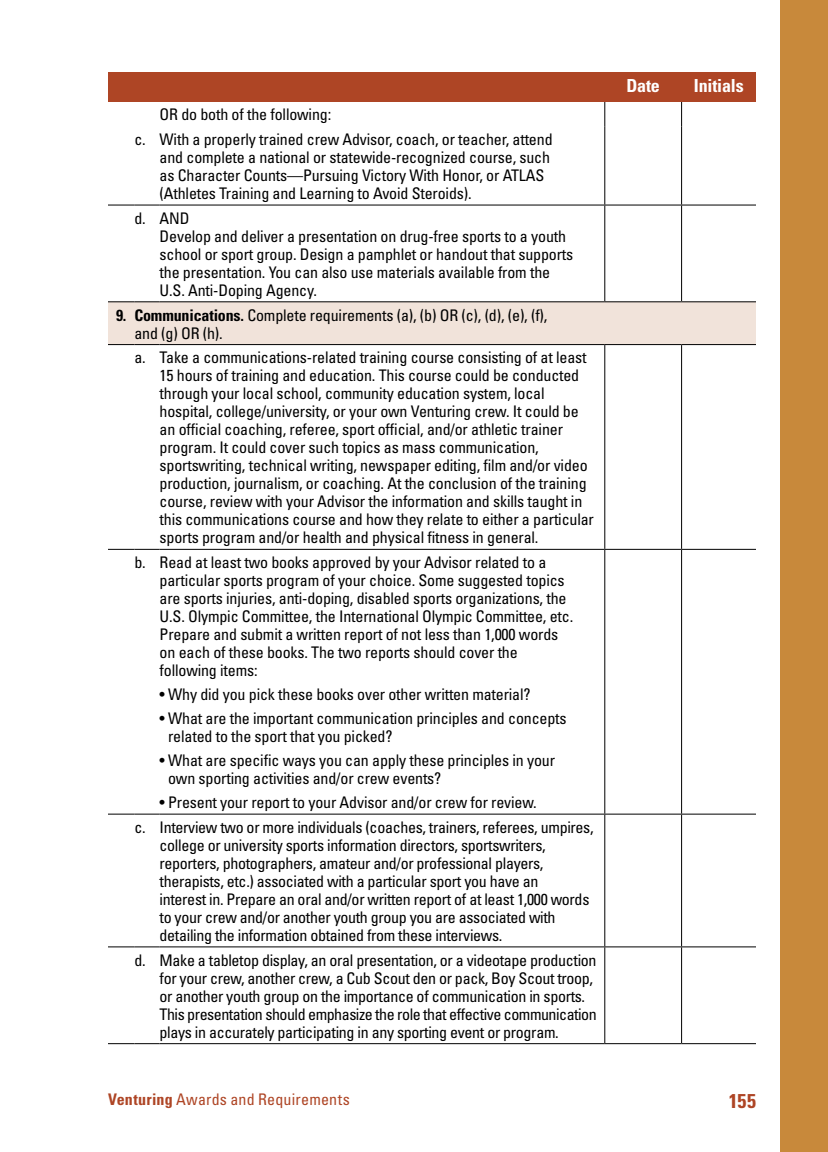
<style>
.page{position:relative;width:828px;height:1152px;background:#fff}
.page>*{position:absolute;margin:0;border:0;box-sizing:border-box;transform-origin:0 0}
.t1{font:700 condensed 20px "Univers";color:#ae4525}
.t2{font:700 condensed 18px "Univers";letter-spacing:-.01em;color:#fff}
.t3{font:condensed 16px/18px "Univers";letter-spacing:-.01em;color:#000}
.t4{font:condensed 16px "Univers";letter-spacing:.015em;color:#ae4525}
.s1{font-weight:700}
</style>
<div class="page">
<svg style="left:108px;top:72px;width:648px;height:54px"></svg>
<hr style="left:604px;top:126px;width:1px;height:79px;background:#000">
<hr style="left:681px;top:126px;width:1px;height:79px;background:#000">
<svg style="left:108px;top:205px;width:52px;height:1px"></svg>
<hr style="left:160px;top:205px;width:445px;height:1px;background:#000">
<hr style="left:605px;top:205px;width:77px;height:1px;background:#000">
<hr style="left:604px;top:206px;width:1px;height:95px;background:#000">
<hr style="left:682px;top:205px;width:74px;height:1px;background:#000">
<hr style="left:681px;top:206px;width:1px;height:95px;background:#000">
<div style="left:108px;top:301px;width:648px;height:44px;background:#f1e3da"></div>
<hr style="left:160px;top:344px;width:445px;height:1px;background:#000">
<hr style="left:605px;top:344px;width:77px;height:1px;background:#000">
<hr style="left:604px;top:345px;width:1px;height:204px;background:#000">
<hr style="left:682px;top:344px;width:74px;height:1px;background:#000">
<hr style="left:681px;top:345px;width:1px;height:204px;background:#000">
<svg style="left:108px;top:549px;width:52px;height:1px"></svg>
<hr style="left:160px;top:549px;width:445px;height:1px;background:#000">
<hr style="left:605px;top:549px;width:77px;height:1px;background:#000">
<hr style="left:604px;top:550px;width:1px;height:264px;background:#000">
<hr style="left:682px;top:549px;width:74px;height:1px;background:#000">
<hr style="left:681px;top:550px;width:1px;height:264px;background:#000">
<svg style="left:108px;top:814px;width:52px;height:1px"></svg>
<hr style="left:160px;top:814px;width:445px;height:1px;background:#000">
<hr style="left:605px;top:814px;width:77px;height:1px;background:#000">
<hr style="left:604px;top:815px;width:1px;height:131px;background:#000">
<hr style="left:682px;top:814px;width:74px;height:1px;background:#000">
<hr style="left:681px;top:815px;width:1px;height:131px;background:#000">
<svg style="left:108px;top:946px;width:52px;height:1px"></svg>
<hr style="left:160px;top:946px;width:445px;height:1px;background:#000">
<hr style="left:605px;top:946px;width:77px;height:1px;background:#000">
<hr style="left:604px;top:947px;width:1px;height:96px;background:#000">
<hr style="left:682px;top:946px;width:74px;height:1px;background:#000">
<hr style="left:681px;top:947px;width:1px;height:96px;background:#000">
<svg style="left:108px;top:1043px;width:52px;height:1px"></svg>
<hr style="left:160px;top:1043px;width:445px;height:1px;background:#000">
<hr style="left:605px;top:1043px;width:77px;height:1px;background:#000">
<hr style="left:682px;top:1043px;width:74px;height:1px;background:#000">
<div style="left:780px;top:0;width:48px;height:1152px;background:#c8893b"></div>
<p class="t3" style="left:134px;top:102px;width:420px;line-height:24.8px;text-indent:25px">OR do both of the following:<br>c. With a properly trained crew Advisor, coach, or teacher, attend</p>
<p class="t3" style="left:160px;top:148px;width:392px">and complete a national or statewide-recognized course, such as Character Counts—Pursuing Victory With Honor, or ATLAS (Athletes Training and Learning to Avoid Steroids).</p>
<p class="t3" style="left:160px;top:209px;width:415px;text-indent:-25px">d. AND<br>Develop and deliver a presentation on drug-free sports to a youth school or sport group. Design a pamphlet or handout that supports the presentation. You can also use materials available from the U.S. Anti-Doping Agency.</p>
<p class="t3" style="left:134px;top:306px;width:415px;text-indent:-18px"><span class="s1">9. Communications.</span> Complete requirements (a), (b) OR (c), (d), (e), (f), and (g) OR (h).</p>
<p class="t3" style="left:160px;top:348px;width:436px;text-indent:-25px">a. Take a communications-related training course consisting of at least 15 hours of training and education. This course could be conducted through your local school, community education system, local hospital, college/university, or your own Venturing crew. It could be an official coaching, referee, sport official, and/or athletic trainer program. It could cover such topics as mass communication, sportswriting, technical writing, newspaper editing, film and/or video production, journalism, or coaching. At the conclusion of the training course, review with your Advisor the information and skills taught in this communications course and how they relate to either a particular sports program and/or health and physical fitness in general.</p>
<p class="t3" style="left:160px;top:553px;width:415px;text-indent:-25px">b. Read at least two books approved by your Advisor related to a particular sports program of your choice. Some suggested topics are sports injuries, anti-doping, disabled sports organizations, the U.S. Olympic Committee, the International Olympic Committee, etc.<br>Prepare and submit a written report of not less than 1,000 words on each of these books. The two reports should cover the following items:</p>
<p class="t3" style="left:160px;top:685px;width:373px">• Why did you pick these books over other written material?</p>
<p class="t3" style="left:168px;top:709px;width:400px;text-indent:-9px">• What are the important communication principles and concepts related to the sport that you picked?</p>
<p class="t3" style="left:168px;top:751px;width:388px;text-indent:-9px">• What are specific ways you can apply these principles in your own sporting activities and/or crew events?</p>
<p class="t3" style="left:134px;top:790px;width:461px;line-height:24.8px;text-indent:25px">• Present your report to your Advisor and/or crew for review.<br>c. Interview two or more individuals (coaches, trainers, referees, umpires,</p>
<p class="t3" style="left:160px;top:836px;width:431px">college or university sports information directors, sportswriters, reporters, photographers, amateur and/or professional players, therapists, etc.) associated with a particular sport you have an<br>interest in. Prepare an oral and/or written report of at least 1,000 words to your crew and/or another youth group you are associated with detailing the information obtained from these interviews.</p>
<p class="t3" style="left:160px;top:951px;width:439px;text-indent:-25px">d. Make a tabletop display, an oral presentation, or a videotape production for your crew, another crew, a Cub Scout den or pack, Boy Scout troop, or another youth group on the importance of communication in sports.<br>This presentation should emphasize the role that effective communication plays in accurately participating in any sporting event or program.</p>
<p class="t2" style="left:626px;top:75px;width:35px">Date</p>
<p class="t2" style="left:694px;top:75px;width:51px">Initials</p>
<p class="t4" style="left:108px;top:1089px;width:244px"><span class="s1">Venturing</span> Awards and Requirements</p>
<p class="t1" style="left:729px;top:1089px;width:29px">155</p>
</div>
